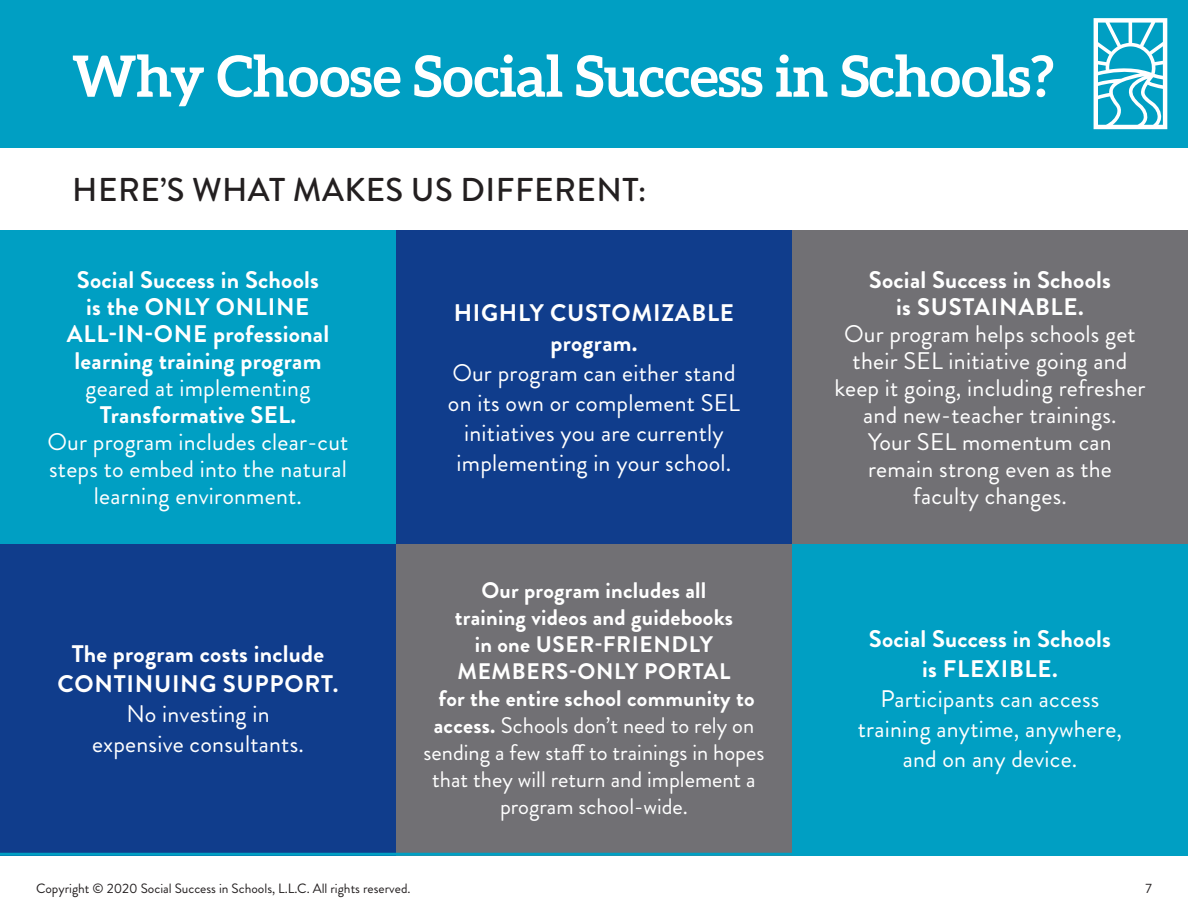
<style>
.page{position:relative;width:1188px;height:918px;background:#fff}
.page>*{position:absolute;margin:0;border:0;box-sizing:border-box;transform-origin:0 0}
.t1{font:700 57px "Aleo";letter-spacing:-.01em;color:#fff}
.t2{font:500 33px "Brandon Grotesque";letter-spacing:.015em;color:#231f20}
.t3{font:24px/27px "Brandon Grotesque";letter-spacing:.01em;color:#fff;text-align:center}
.t4{font:700 24px/27px "Brandon Grotesque";letter-spacing:.01em;color:#fff;text-align:center}
.t5{font:700 24px/30px "Brandon Grotesque";letter-spacing:.03em;color:#fff;text-align:center}
.t6{font:700 22.5px/27px "Brandon Grotesque";letter-spacing:.01em;color:#fff;text-align:center}
.t7{font:13.5px "Brandon Grotesque";color:#231f20}
.s1{font-weight:400}
</style>
<div class="page">
<div style="left:0;top:230px;width:396px;height:314px;background:#009fc3"></div>
<div style="left:0;top:544px;width:396px;height:312px;background:#103d8c"></div>
<div style="left:396px;top:230px;width:396px;height:314px;background:#103d8c"></div>
<div style="left:396px;top:544px;width:396px;height:312px;background:#717074"></div>
<div style="left:792px;top:230px;width:396px;height:314px;background:#717074"></div>
<div style="left:792px;top:544px;width:396px;height:312px;background:#009fc3"></div>
<div style="left:0;top:0;width:1188px;height:148px;background:#009fc3"></div>
<svg style="left:1094px;top:18px;width:73px;height:111px"></svg>
<hr style="left:0;top:853px;width:1188px;height:3px;background:#009fc3">
<p class="t1" style="left:72px;top:43px;width:984px">Why Choose Social Success in Schools?</p>
<p class="t2" style="left:72px;top:167px;width:576px">HERE’S WHAT MAKES US DIFFERENT:</p>
<p class="t4" style="left:67px;top:266px;width:264px">Social Success in Schools is the ONLY ONLINE<br>ALL-IN-ONE professional learning training program <span class="s1">geared at implementing<br></span>Transformative SEL.</p>
<p class="t3" style="left:48px;top:428px;width:302px">Our program includes clear-cut steps to embed into the natural learning environment.</p>
<p class="t4" style="left:58px;top:639px;width:283px;line-height:30px">The program costs include<br>CONTINUING SUPPORT.</p>
<p class="t3" style="left:92px;top:699px;width:213px;line-height:30px">No investing in expensive consultants.</p>
<p class="t5" style="left:454px;top:298px;width:282px">HIGHLY CUSTOMIZABLE program.</p>
<p class="t3" style="left:448px;top:358px;width:294px;line-height:30px">Our program can either stand on its own or complement SEL initiatives you are currently implementing in your school.</p>
<p class="t6" style="left:424px;top:577px;width:342px">Our program includes all<br>training videos and guidebooks<br>in one USER-FRIENDLY<br>MEMBERS-ONLY PORTAL<br>for the entire school community to access. <span class="s1">Schools don’t need to rely on sending a few staff to trainings in hopes that they will return and implement a program school-wide.</span></p>
<p class="t4" style="left:869px;top:266px;width:244px">Social Success in Schools is SUSTAINABLE.</p>
<p class="t3" style="left:834px;top:320px;width:313px">Our program helps schools get their SEL initiative going and keep it going, including refresher and new-teacher trainings.<br>Your SEL momentum can remain strong even as the faculty changes.</p>
<p class="t4" style="left:869px;top:624px;width:244px;line-height:30px">Social Success in Schools is FLEXIBLE.</p>
<p class="t3" style="left:858px;top:684px;width:266px;line-height:30px">Participants can access training anytime, anywhere, and on any device.</p>
<p class="t7" style="left:36px;top:879px;width:376px">Copyright © 2020 Social Success in Schools, L.L.C. All rights reserved.</p>
<p class="t7" style="left:1146px;top:879px;width:8px">7</p>
</div>
